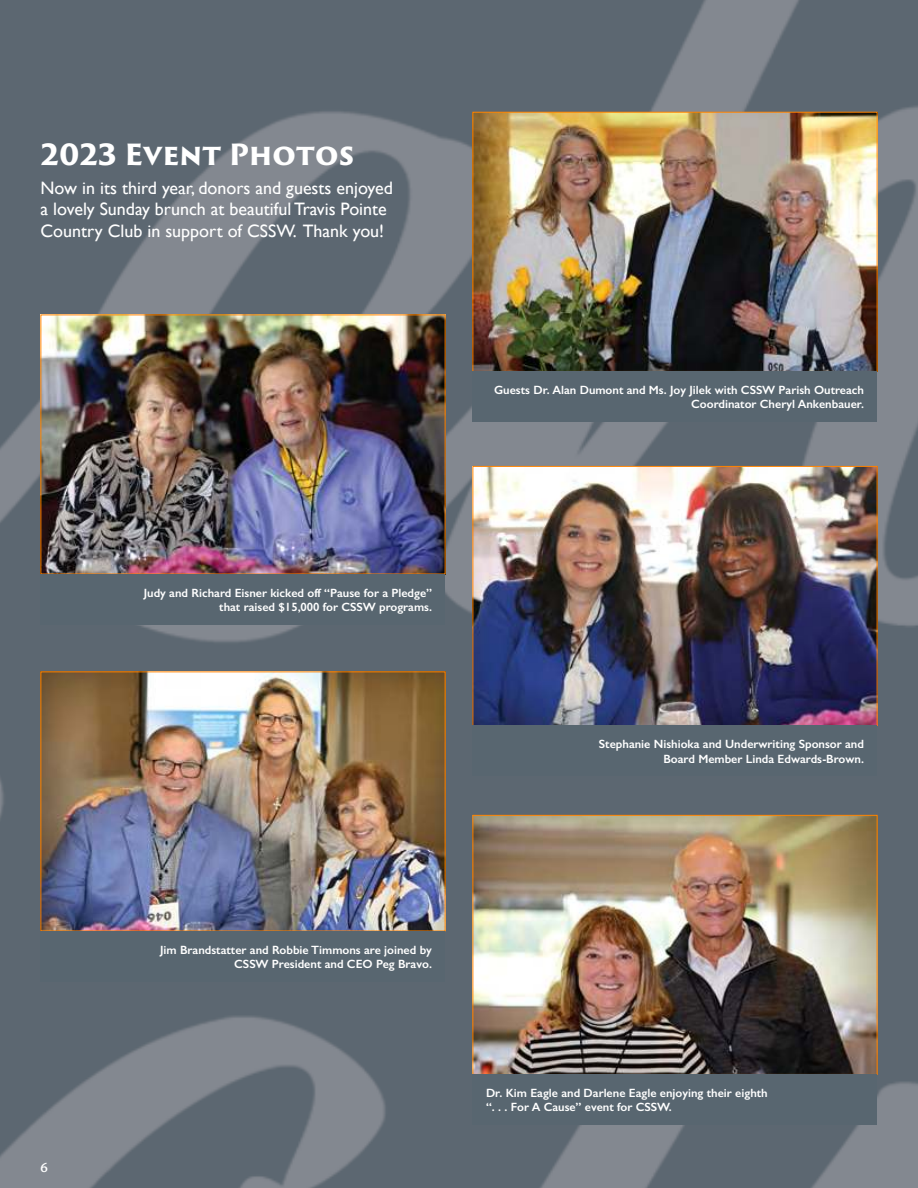
<style>
.page{position:relative;width:918px;height:1188px;background:#fff}
.page>*{position:absolute;margin:0;border:0;box-sizing:border-box;transform-origin:0 0}
.t1{font:900 28.5px "Trajan Sans Pro";color:#fff}
.t2{font:18px/21.6px "Gill Sans";color:#fff}
.t3{font:600 12px/14.4px "Gill Sans";color:#fff;text-align:right}
.t4{font:600 12px "Trajan Sans Pro";color:#fff}
</style>
<div class="page">
<img style="left:0;top:0;width:918px;height:1188px">
<img style="left:474px;top:468px;width:402px;height:256px">
<div style="left:472px;top:466px;width:406px;height:260px;border:1px solid #ff8300"></div>
<div style="left:472px;top:726px;width:406px;height:50px;background:#586670"></div>
<img style="left:474px;top:817px;width:402px;height:256px">
<div style="left:472px;top:815px;width:406px;height:260px;border:1px solid #ff8300"></div>
<div style="left:472px;top:1075px;width:406px;height:50px;background:#586670"></div>
<img style="left:474px;top:114px;width:402px;height:256px">
<div style="left:472px;top:112px;width:406px;height:260px;border:1px solid #ff8300"></div>
<div style="left:472px;top:372px;width:406px;height:50px;background:#586670"></div>
<img style="left:42px;top:317px;width:402px;height:255px">
<div style="left:40px;top:574px;width:406px;height:51px;background:#586670"></div>
<img style="left:42px;top:673px;width:402px;height:256px">
<div style="left:40px;top:671px;width:406px;height:260px;border:1px solid #ff8300"></div>
<div style="left:40px;top:931px;width:406px;height:50px;background:#586670"></div>
<h1 class="t1" style="left:40px;top:139px;width:315px">2023 Event Photos</h1>
<h2 class="t2" style="left:40px;top:177px;width:354px">Now in its third year, donors and guests enjoyed a lovely Sunday brunch at beautiful Travis Pointe<br>Country Club in support of CSSW. Thank you!</h2>
<p class="t3" style="left:494px;top:384px;width:371px">Guests Dr. Alan Dumont and Ms. Joy Jilek with CSSW Parish Outreach<br>Coordinator Cheryl Ankenbauer.</p>
<p class="t3" style="left:144px;top:586px;width:290px">Judy and Richard Eisner kicked off “Pause for a Pledge” that raised $15,000 for CSSW programs.</p>
<p class="t3" style="left:599px;top:738px;width:267px">Stephanie Nishioka and Underwriting Sponsor and<br>Board Member Linda Edwards-Brown.</p>
<p class="t4" style="left:40px;top:1161px;width:10px">6</p>
<p class="t3" style="left:160px;top:943px;width:273px">Jim Brandstatter and Robbie Timmons are joined by<br>CSSW President and CEO Peg Bravo.</p>
<p class="t3" style="left:486px;top:1087px;width:283px;text-align:left">Dr. Kim Eagle and Darlene Eagle enjoying their eighth “. . . For A Cause” event for CSSW.</p>
</div>
